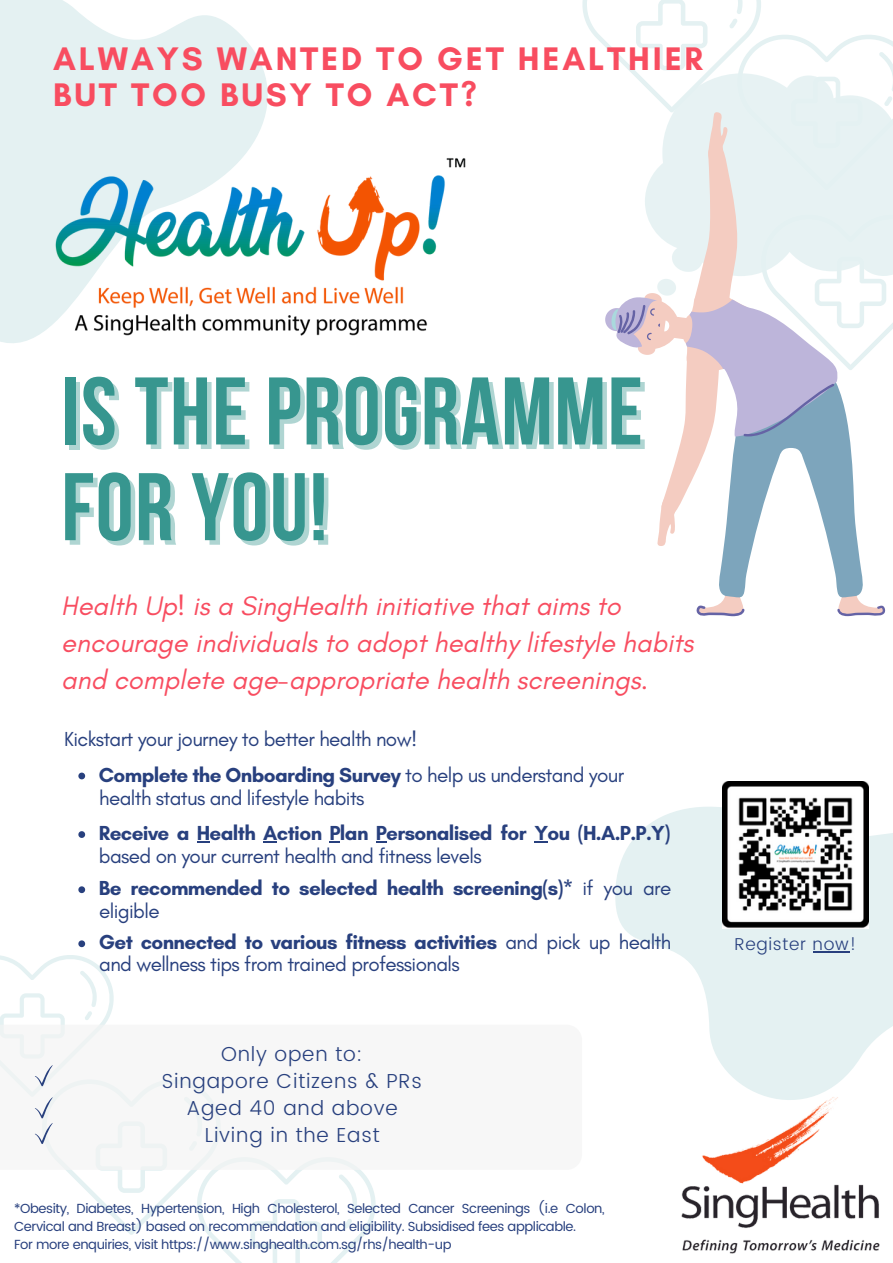
<style>
.page{position:relative;width:893px;height:1263px;background:#fff}
.page>*{position:absolute;margin:0;border:0;box-sizing:border-box;transform-origin:0 0}
.t1{font:700 95.7px/95.7px "Bebas Neue";letter-spacing:.015em;color:#37968f}
.t2{font:700 33.3px/36px "Glacial Indifference";letter-spacing:.085em;color:#f84d60}
.t3{font:italic 27.3px/37.2px "Glacial Indifference";color:#f84d60}
.t4{font:20.7px/23.7px "Glacial Indifference";letter-spacing:-.03em;color:#28407e}
.t5{font:700 20.7px/31.5px "Glacial Indifference";letter-spacing:-.03em;color:#28407e}
.t6{font:300 20.25px/27px "Poppins";letter-spacing:.04em;color:#28407e;text-align:center}
.t7{font:300 17.1px "Poppins";letter-spacing:.04em;color:#28407e}
.t8{font:13.2px/17.5px "Poppins";letter-spacing:-.03em;color:#28407e}
.s1{font-weight:700}
.s2{font-weight:400}
</style>
<div class="page">
<svg style="left:0;top:0;width:268px;height:343px;fill:#e4f1f2"></svg>
<svg style="left:615px;top:807px;width:278px;height:289px;fill:#e4f1f2"></svg>
<img style="left:32px;top:151px;width:434px;height:185px">
<svg style="left:0;top:955px;width:376px;height:308px"></svg>
<svg style="left:582px;top:0;width:311px;height:616px"></svg>
<img style="left:681px;top:1096px;width:199px;height:157px">
<img style="left:722px;top:781px;width:147px;height:148px">
<hr style="left:813px;top:951px;width:36px;height:1px;background:#28407e">
<svg style="left:78px;top:773px;width:7px;height:6px"></svg>
<svg style="left:78px;top:831px;width:7px;height:7px"></svg>
<svg style="left:197px;top:841px;width:13px;height:1px"></svg>
<svg style="left:263px;top:841px;width:14px;height:1px"></svg>
<svg style="left:534px;top:841px;width:13px;height:1px"></svg>
<svg style="left:78px;top:886px;width:7px;height:7px"></svg>
<svg style="left:78px;top:940px;width:7px;height:7px"></svg>
<h2 class="t2" style="left:53px;top:41px;width:651px">ALWAYS WANTED TO GET HEALTHIER<br>BUT TOO BUSY TO ACT?</h2>
<h1 class="t1" style="left:61px;top:362px;width:583px">IS THE PROGRAMME<br>FOR YOU!</h1>
<h3 class="t3" style="left:61px;top:587px;width:634px">Health Up! is a SingHealth initiative that aims to encourage individuals to adopt healthy lifestyle habits and complete age-appropriate health screenings.</h3>
<p class="t4" style="left:64px;top:727px;width:355px">Kickstart your journey to better health now!</p>
<p class="t4" style="left:99px;top:763px;width:527px"><span class="s1">Complete the Onboarding Survey</span> to help us understand your health status and lifestyle habits</p>
<p class="t5" style="left:99px;top:817px;width:573px">Receive a Health Action Plan Personalised for You (H.A.P.P.Y)</p>
<p class="t4" style="left:99px;top:840px;width:574px;line-height:32.7px">based on your current health and fitness levels<br><span class="s1">Be recommended to selected health screening(s)*</span> if you are</p>
<p class="t5" style="left:99px;top:895px;width:574px"><span class="s2">eligible<br></span>Get connected to various fitness activities <span class="s2">and pick up health</span></p>
<p class="t4" style="left:99px;top:952px;width:362px">and wellness tips from trained professionals</p>
<p class="t6" style="left:162px;top:1041px;width:262px">Only open to:<br>Singapore Citizens &amp; PRs<br>Aged 40 and above<br>Living in the East</p>
<p class="t8" style="left:14px;top:1200px;width:592px">*Obesity, Diabetes, Hypertension, High Cholesterol, Selected Cancer Screenings (i.e Colon,<br>Cervical and Breast) based on recommendation and eligibility. Subsidised fees applicable.<br>For more enquiries, visit https://www.singhealth.com.sg/rhs/health-up</p>
<p class="t7" style="left:734px;top:932px;width:123px">Register now!</p>
</div>
